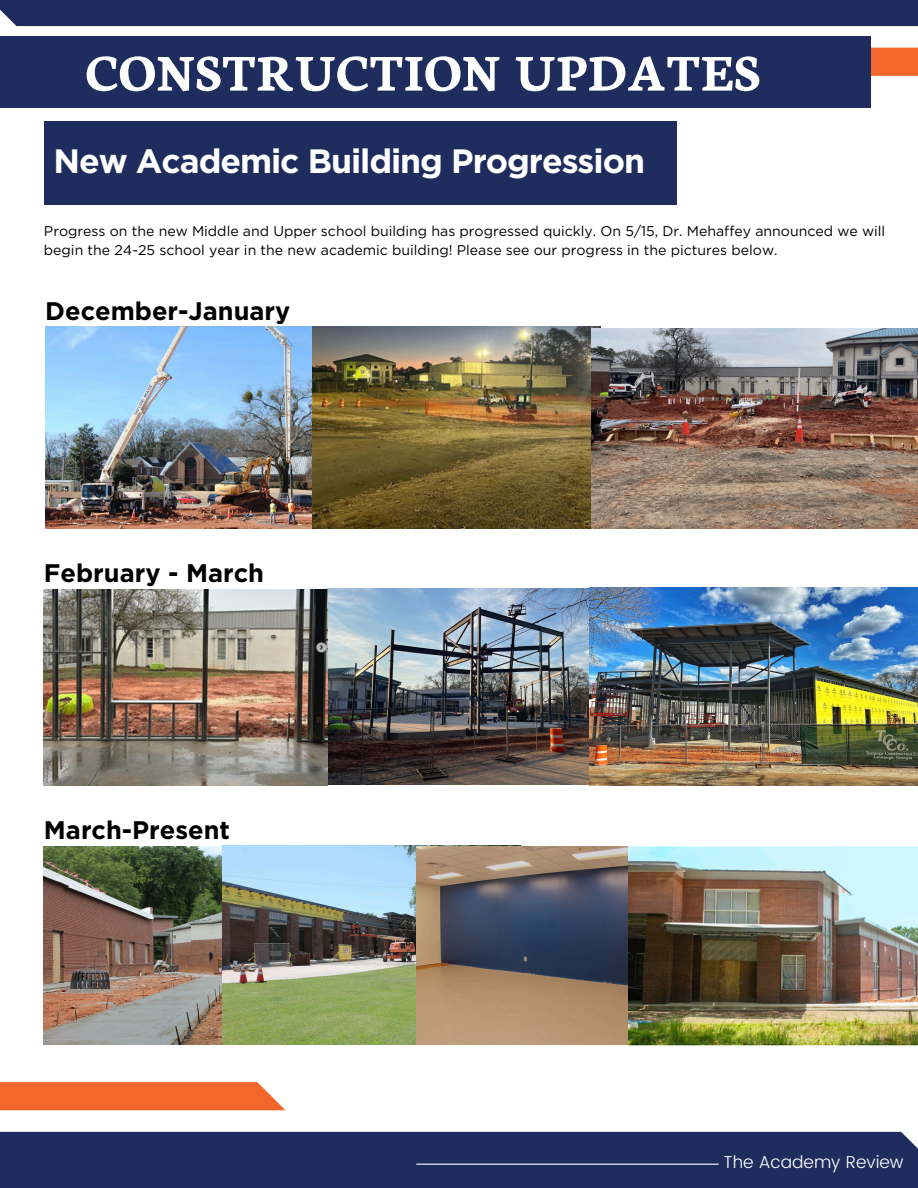
<style>
.page{position:relative;width:918px;height:1188px;background:#fff}
.page>*{position:absolute;margin:0;border:0;box-sizing:border-box;transform-origin:0 0}
.t1{font:700 55.2px "Neuton";color:#fff}
.t2{font:700 33.75px "Gotham";letter-spacing:-.03em;color:#fff}
.t3{font:700 25.35px "Gotham";color:#000}
.t4{font:300 17.25px "Poppins";color:#fff}
.t5{font:14.1px/19.2px "Gotham";color:#000}
</style>
<div class="page">
<svg style="left:0;top:0;width:918px;height:77px"></svg>
<div style="left:0;top:36px;width:870px;height:72px;background:#1e2d5e"></div>
<svg style="left:0;top:1082px;width:561px;height:50px"></svg>
<div style="left:0;top:1132px;width:918px;height:56px;background:#1e2d5e"></div>
<div style="left:44px;top:121px;width:633px;height:83px;background:#1e2d5e"></div>
<hr style="left:416px;top:1164px;width:303px;height:1px;background:#fff">
<img style="left:45px;top:327px;width:556px;height:201px">
<img style="left:592px;top:329px;width:326px;height:200px">
<img style="left:328px;top:588px;width:261px;height:197px">
<img style="left:589px;top:588px;width:329px;height:198px">
<img style="left:44px;top:590px;width:283px;height:196px">
<img style="left:44px;top:846px;width:179px;height:198px">
<img style="left:223px;top:845px;width:298px;height:200px">
<img style="left:416px;top:846px;width:212px;height:198px">
<img style="left:628px;top:846px;width:289px;height:200px">
<h3 class="t1" style="left:85px;top:34px;width:677px">CONSTRUCTION UPDATES</h3>
<p class="t2" style="left:53px;top:141px;width:593px">New Academic Building Progression</p>
<p class="t5" style="left:44px;top:221px;width:843px">Progress on the new Middle and Upper school building has progressed quickly. On 5/15, Dr. Mehaffey announced we will begin the 24-25 school year in the new academic building! Please see our progress in the pictures below.</p>
<p class="t3" style="left:45px;top:296px;width:247px">December-January</p>
<p class="t3" style="left:44px;top:557px;width:222px">February - March</p>
<p class="t3" style="left:44px;top:815px;width:188px">March-Present</p>
<p class="t4" style="left:724px;top:1152px;width:181px">The Academy Review</p>
</div>
